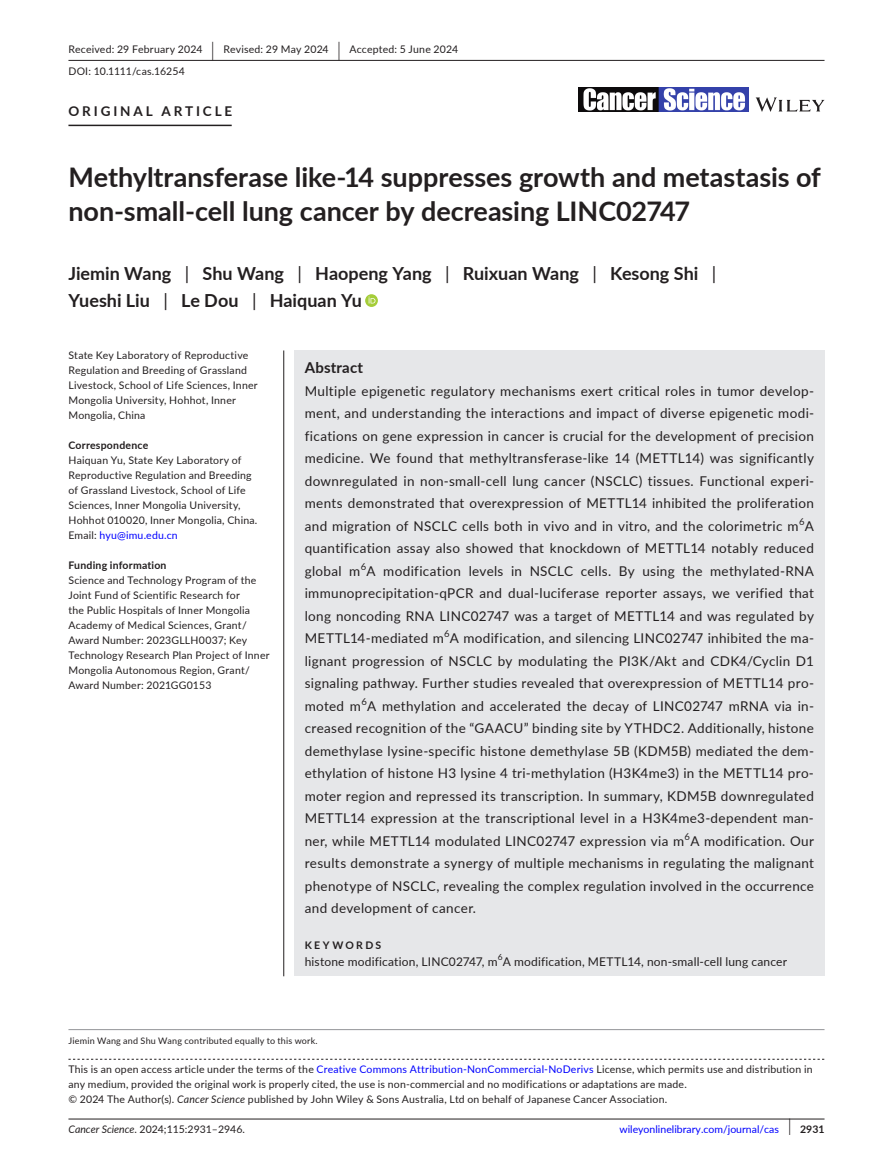
<style>
.page{position:relative;width:893px;height:1174px;background:#fff}
.page>*{position:absolute;margin:0;border:0;box-sizing:border-box;transform-origin:0 0}
.t1{font:700 27px/34.5px "Lato";letter-spacing:-.005em;color:#231f20}
.t2{font:700 18px/27px "Lato";color:#231f20}
.t3{font:700 15px "Lato";letter-spacing:.015em;color:#231f20}
.t4{font:13.5px/22.5px "Lato";letter-spacing:.025em;color:#231f20;text-align:justify}
.t5{font:700 13.5px "Lato";letter-spacing:.215em;color:#231f20}
.t6{font:12px "Lato";letter-spacing:.015em;color:#231f20}
.t7{font:10.5px/15px "Lato";letter-spacing:.02em;color:#231f20}
.t8{font:10.5px "Lato";color:#00f}
.t9{font:10.5px "Lato";color:#231f20}
.t10{font:700 10.5px "Lato";letter-spacing:.02em;color:#231f20}
.t11{font:700 10.5px "Lato";letter-spacing:.22em;color:#231f20}
.t12{font:9.45px "Lato";color:#231f20}
.t13{font:9px "Lato";letter-spacing:.025em;color:#231f20}
.t14{font:8.4px "Lato";color:#231f20}
.s1{font-size:19.65px}
.s2{font-weight:400}
.s3{color:#00f}
.s4{font-style:italic}
.s5{font-size:17.4px;color:#231f20}
.s6{font-weight:700;color:#231f20}
</style>
<div class="page">
<hr style="left:68px;top:1118px;width:756px;height:1px;background:#231f20">
<svg style="left:756px;top:97px;width:68px;height:15px"></svg>
<img style="left:578px;top:88px;width:170px;height:24px">
<hr style="left:68px;top:60px;width:756px;height:1px;background:#231f20">
<hr style="left:68px;top:125px;width:164px;height:1px;background:#231f20">
<svg style="left:365px;top:294px;width:13px;height:13px"></svg>
<svg style="left:369px;top:296px;width:6px;height:7px"></svg>
<svg style="left:68px;top:1058px;width:756px;height:1px"></svg>
<hr style="left:68px;top:1029px;width:756px;height:1px;background:#939598">
<div style="left:294px;top:350px;width:530px;height:626px;background:#e6e7e9"></div>
<hr style="left:283px;top:350px;width:1px;height:626px;background:#231f20">
<p class="t7" style="left:68px;top:38px;width:391px;line-height:21.8px">Received: 29 February 2024 <span class="s1">|</span> Revised: 29 May 2024 <span class="s1">|</span> Accepted: 5 June 2024<br>DOI: 10.1111/cas.16254</p>
<p class="t5" style="left:68px;top:101px;width:165px">ORIGINAL ARTICLE</p>
<h1 class="t1" style="left:68px;top:159px;width:754px">Methyltransferase like-14 suppresses growth and metastasis of non-small-cell lung cancer by decreasing LINC02747</h1>
<h2 class="t2" style="left:68px;top:259px;width:649px">Jiemin Wang <span class="s2">|</span> Shu Wang <span class="s2">|</span> Haopeng Yang <span class="s2">|</span> Ruixuan Wang <span class="s2">|</span> Kesong Shi <span class="s2">|<br></span>Yueshi Liu <span class="s2">|</span> Le Dou <span class="s2">|</span> Haiquan Yu</h2>
<p class="t7" style="left:68px;top:347px;width:191px">State Key Laboratory of Reproductive Regulation and Breeding of Grassland Livestock, School of Life Sciences, Inner Mongolia University, Hohhot, Inner Mongolia, China</p>
<p class="t10" style="left:68px;top:437px;width:81px">Correspondence</p>
<p class="t7" style="left:68px;top:452px;width:190px">Haiquan Yu, State Key Laboratory of Reproductive Regulation and Breeding of Grassland Livestock, School of Life Sciences, Inner Mongolia University, Hohhot 010020, Inner Mongolia, China.<br>Email: <span class="s3">hyu@imu.edu.cn</span></p>
<p class="t10" style="left:68px;top:557px;width:100px">Funding information</p>
<p class="t7" style="left:68px;top:572px;width:203px">Science and Technology Program of the Joint Fund of Scientific Research for<br>the Public Hospitals of Inner Mongolia Academy of Medical Sciences, Grant/ Award Number: 2023GLLH0037; Key Technology Research Plan Project of Inner Mongolia Autonomous Region, Grant/ Award Number: 2021GG0153</p>
<p class="t3" style="left:305px;top:356px;width:60px">Abstract</p>
<p class="t4" style="left:305px;top:379px;width:511px">Multiple epigenetic regulatory mechanisms exert critical roles in tumor develop&shy;ment, and understanding the interactions and impact of diverse epigenetic modi&shy;fications on gene expression in cancer is crucial for the development of precision medicine. We found that methyltransferase-like 14 (METTL14) was significantly downregulated in non-small-cell lung cancer (NSCLC) tissues. Functional experi&shy;ments demonstrated that overexpression of METTL14 inhibited the proliferation and migration of NSCLC cells both in vivo and in vitro, and the colorimetric m</p>
<p class="t12" style="left:799px;top:514px;width:7px">6</p>
<p class="t4" style="left:305px;top:514px;width:511px;text-indent:500px">A quantification assay also showed that knockdown of METTL14 notably reduced global m</p>
<p class="t12" style="left:361px;top:559px;width:7px">6</p>
<p class="t4" style="left:305px;top:559px;width:511px;text-indent:62px">A modification levels in NSCLC cells. By using the methylated-RNA immunoprecipitation-qPCR and dual-luciferase reporter assays, we verified that long noncoding RNA LINC02747 was a target of METTL14 and was regulated by METTL14-mediated m</p>
<p class="t12" style="left:444px;top:627px;width:7px">6</p>
<p class="t4" style="left:305px;top:626px;width:511px;text-indent:145px">A modification, and silencing LINC02747 inhibited the ma&shy;lignant progression of NSCLC by modulating the PI3K/Akt and CDK4/Cyclin D1 signaling pathway. Further studies revealed that overexpression of METTL14 pro&shy;moted m</p>
<p class="t12" style="left:361px;top:694px;width:7px">6</p>
<p class="t4" style="left:305px;top:694px;width:511px;text-indent:63px">A methylation and accelerated the decay of LINC02747 mRNA via in&shy;creased recognition of the “GAACU” binding site by YTHDC2. Additionally, histone demethylase lysine-specific histone demethylase 5B (KDM5B) mediated the dem&shy;ethylation of histone H3 lysine 4 tri-methylation (H3K4me3) in the METTL14 pro&shy;moter region and repressed its transcription. In summary, KDM5B downregulated METTL14 expression at the transcriptional level in a H3K4me3-dependent man&shy;ner, while METTL14 modulated LINC02747 expression via m</p>
<p class="t12" style="left:684px;top:829px;width:7px">6</p>
<p class="t4" style="left:305px;top:829px;width:511px;text-indent:386px">A modification. Our results demonstrate a synergy of multiple mechanisms in regulating the malignant phenotype of NSCLC, revealing the complex regulation involved in the occurrence and development of cancer.</p>
<p class="t11" style="left:305px;top:937px;width:78px">KEYWORDS</p>
<p class="t6" style="left:305px;top:952px;width:484px">histone modification, LINC02747, m A modification, METTL14, non-small-cell lung cancer</p>
<p class="t14" style="left:498px;top:951px;width:6px">6</p>
<p class="t13" style="left:68px;top:1033px;width:251px">Jiemin Wang and Shu Wang contributed equally to this work.</p>
<p class="t7" style="left:68px;top:1061px;width:746px">This is an open access article under the terms of the <span class="s3">Creative Commons Attribution-NonCommercial-NoDerivs</span> License, which permits use and distribution in any medium, provided the original work is properly cited, the use is non-commercial and no modifications or adaptations are made.<br>© 2024 The Author(s). <span class="s4">Cancer Science</span> published by John Wiley &amp; Sons Australia, Ltd on behalf of Japanese Cancer Association.</p>
<p class="t9" style="left:68px;top:1121px;width:178px"><span class="s4">Cancer Science.</span> 2024;115:2931–2946.</p>
<p class="t8" style="left:619px;top:1121px;width:207px">wileyonlinelibrary.com/journal/cas <span class="s5">|</span> <span class="s6">2931</span></p>
</div>
